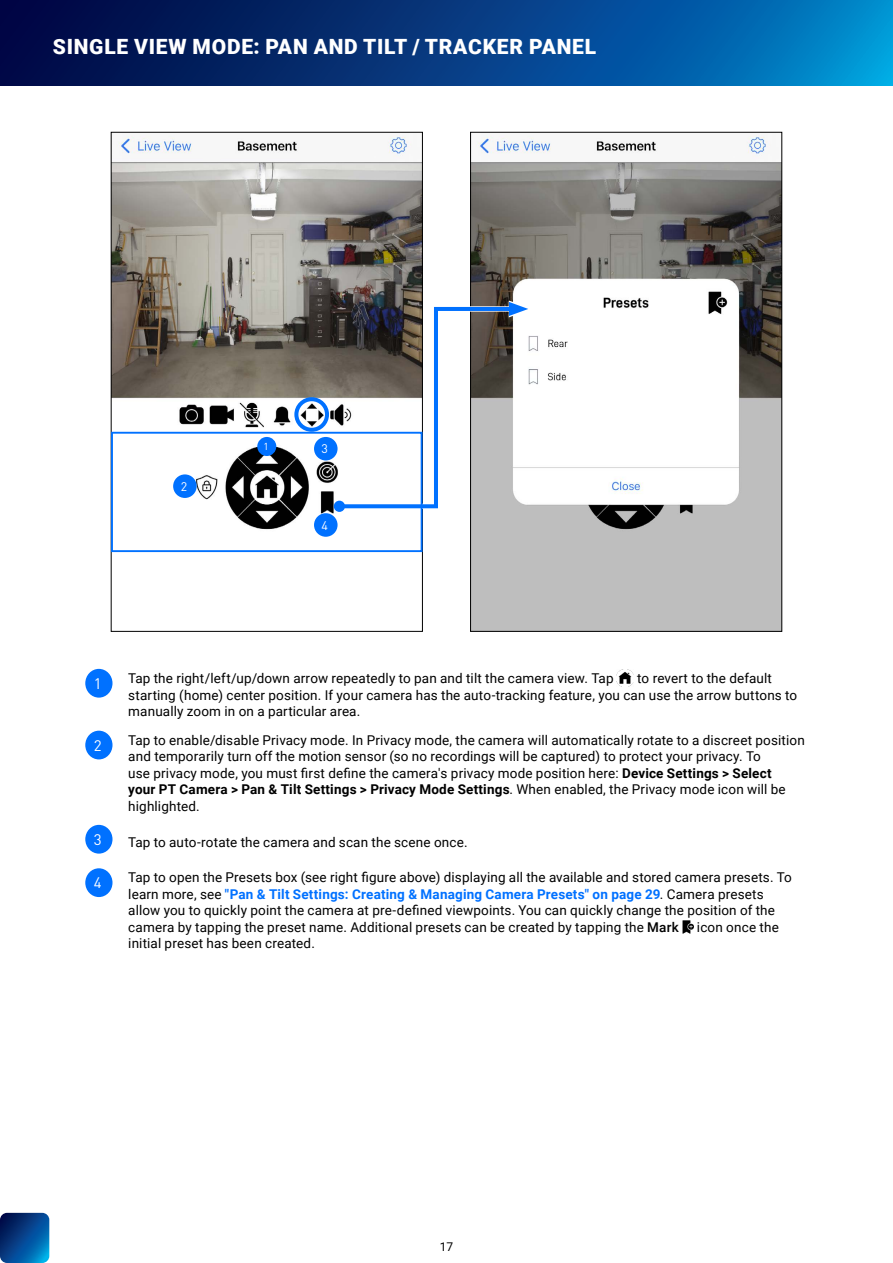
<style>
.page{position:relative;width:893px;height:1263px;background:#fff}
.page>*{position:absolute;margin:0;border:0;box-sizing:border-box;transform-origin:0 0}
.t1{font:900 21px "Roboto";letter-spacing:.035em;color:#fff}
.t2{font:15.15px "DIN Pro";color:#fff}
.t3{font:13.5px/16.5px "Roboto";letter-spacing:.01em;color:#000}
.t4{font:12.3px "DIN Pro";color:#fff}
.t5{font:12px "Roboto";color:#000}
.t6{font:10.05px "DIN Pro";color:#fff}
.s1{font-weight:700}
.s2{font-weight:700;color:#0071ff}
.s3{font-weight:500}
</style>
<div class="page">
<svg style="left:0;top:1213px;width:49px;height:50px;background:#034a8f"></svg>
<svg style="left:0;top:0;width:893px;height:85px;background:#024084"></svg>
<img style="left:113px;top:135px;width:308px;height:418px">
<img style="left:472px;top:135px;width:308px;height:494px">
<div style="left:257px;top:437px;width:19px;height:19px;background:#0071ff;border-radius:50%"></div>
<img style="left:617px;top:669px;width:17px;height:17px">
<img style="left:682px;top:920px;width:12px;height:13px">
<div style="left:85px;top:731px;width:27px;height:28px;background:#0071ff;border-radius:50%"></div>
<div style="left:85px;top:825px;width:27px;height:29px;background:#0071ff;border-radius:50%"></div>
<div style="left:85px;top:868px;width:27px;height:29px;background:#0071ff;border-radius:50%"></div>
<div style="left:85px;top:669px;width:27px;height:29px;background:#0071ff;border-radius:50%"></div>
<div style="left:338px;top:499px;width:15px;height:15px;background:#fff;border-radius:50%"></div>
<div style="left:294px;top:397px;width:35px;height:35px;border:4px solid #0071ff;border-radius:50%"></div>
<svg style="left:335px;top:300px;width:197px;height:212px"></svg>
<div style="left:314px;top:437px;width:24px;height:23px;background:#0071ff;border-radius:50%"></div>
<div style="left:314px;top:513px;width:24px;height:24px;background:#0071ff;border-radius:50%"></div>
<div style="left:173px;top:474px;width:24px;height:24px;background:#0071ff;border-radius:50%"></div>
<div style="left:111px;top:432px;width:312px;height:120px;border:2px solid #0071ff"></div>
<h1 class="t1" style="left:53px;top:31px;width:545px">SINGLE VIEW MODE: PAN AND TILT / TRACKER PANEL</h1>
<p class="t4" style="left:181px;top:477px;width:8px">2</p>
<p class="t6" style="left:264px;top:439px;width:7px">1</p>
<p class="t4" style="left:322px;top:439px;width:8px">3</p>
<p class="t4" style="left:322px;top:516px;width:8px">4</p>
<p class="t2" style="left:94px;top:672px;width:9px">1</p>
<p class="t2" style="left:94px;top:733px;width:9px">2</p>
<p class="t2" style="left:94px;top:828px;width:9px">3</p>
<p class="t2" style="left:94px;top:871px;width:9px">4</p>
<p class="t3" style="left:128px;top:669px;width:670px;text-indent:509px">to revert to the default starting (home) center position. If your camera has the auto-tracking feature, you can use the arrow buttons to manually zoom in on a particular area.</p>
<p class="t3" style="left:128px;top:731px;width:678px">Tap to enable/disable Privacy mode. In Privacy mode, the camera will automatically rotate to a discreet position and temporarily turn off the motion sensor (so no recordings will be captured) to protect your privacy. To<br>use privacy mode, you must first define the camera's privacy mode position here: <span class="s1">Device Settings &gt; Select<br>your PT Camera &gt; Pan &amp; Tilt Settings &gt; Privacy Mode Settings</span>. When enabled, the Privacy mode icon will be highlighted.</p>
<p class="t3" style="left:128px;top:833px;width:341px">Tap to auto-rotate the camera and scan the scene once.</p>
<p class="t3" style="left:128px;top:869px;width:665px">Tap to open the Presets box (see right figure above) displaying all the available and stored camera presets. To learn more, see <span class="s2">"Pan &amp; Tilt Settings: Creating &amp; Managing Camera Presets" on page 29</span>. Camera presets allow you to quickly point the camera at pre-defined viewpoints. You can quickly change the position of the camera by tapping the preset name. Additional presets can be created by tapping the <span class="s3">Mark</span></p>
<p class="t3" style="left:128px;top:669px;width:487px">Tap the right/left/up/down arrow repeatedly to pan and tilt the camera view. Tap</p>
<p class="t3" style="left:697px;top:918px;width:83px">icon once the</p>
<p class="t3" style="left:128px;top:935px;width:188px">initial preset has been created.</p>
<p class="t5" style="left:440px;top:1238px;width:15px">17</p>
</div>
